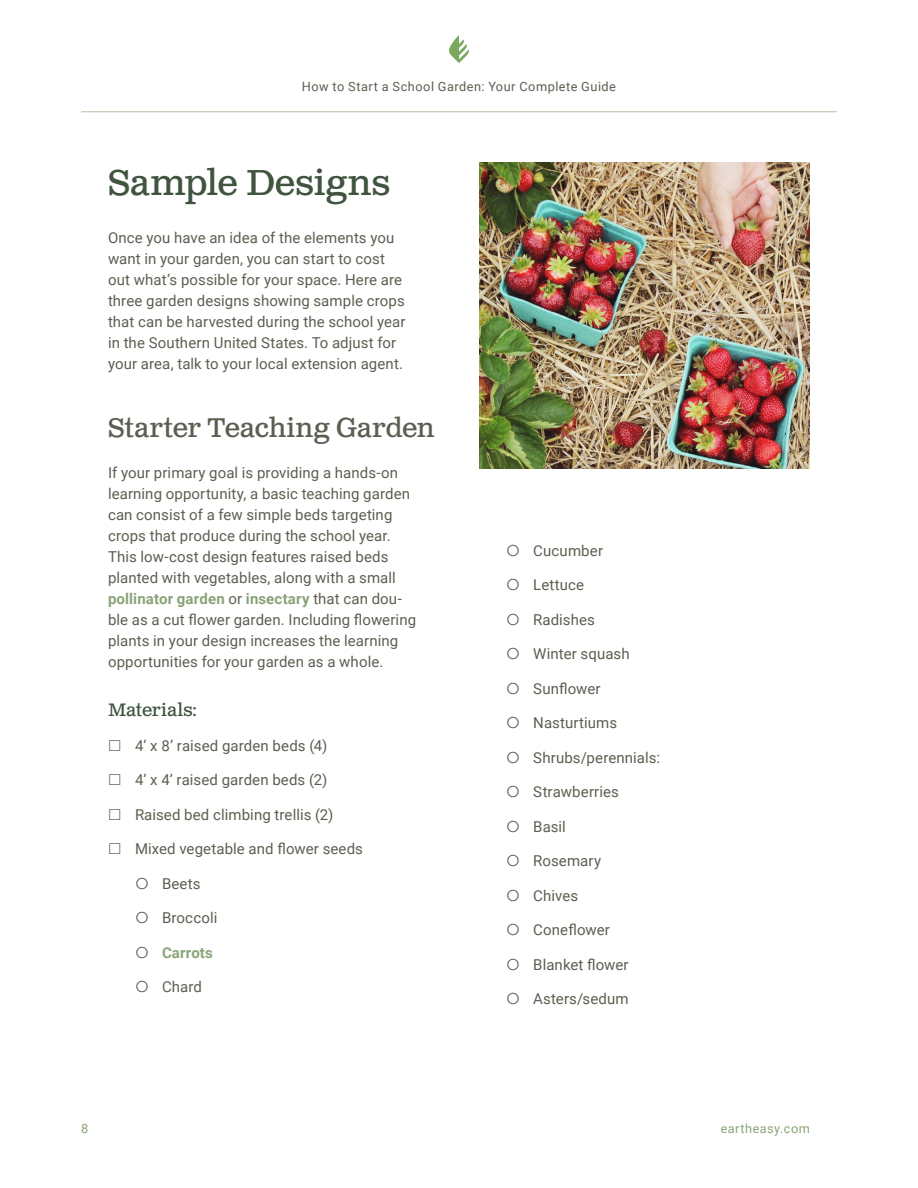
<style>
.page{position:relative;width:918px;height:1188px;background:#fff}
.page>*{position:absolute;margin:0;border:0;box-sizing:border-box;transform-origin:0 0}
.t1{font:36px "Clarendon Text Pro";letter-spacing:-.005em;color:#405440}
.t2{font:27px "Clarendon Text Pro";letter-spacing:-.005em;color:#5f5d51}
.t3{font:18px "Clarendon Text Pro";letter-spacing:-.005em;color:#405440}
.t4{font:15px/21px "Roboto";letter-spacing:.005em;color:#5f5d51}
.t5{font:700 15px "Roboto";letter-spacing:.01em;color:#8aa479}
.t6{font:12.75px "Roboto";letter-spacing:.04em;color:#5f5d51}
.t7{font:12.75px "Roboto";letter-spacing:.035em;color:#8aa479}
.s1{font-weight:700;color:#8aa479}
</style>
<div class="page">
<hr style="left:81px;top:111px;width:756px;height:1px;background:#b9c8af">
<svg style="left:449px;top:35px;width:20px;height:28px"></svg>
<img style="left:479px;top:162px;width:331px;height:307px">
<p class="t6" style="left:302px;top:77px;width:316px">How to Start a School Garden: Your Complete Guide</p>
<h1 class="t1" style="left:108px;top:161px;width:284px">Sample Designs</h1>
<p class="t4" style="left:108px;top:227px;width:299px">Once you have an idea of the elements you want in your garden, you can start to cost out what’s possible for your space. Here are three garden designs showing sample crops that can be harvested during the school year in the Southern United States. To adjust for your area, talk to your local extension agent.</p>
<h2 class="t2" style="left:108px;top:411px;width:328px">Starter Teaching Garden</h2>
<p class="t4" style="left:108px;top:462px;width:310px">If your primary goal is providing a hands-on learning opportunity, a basic teaching garden can consist of a few simple beds targeting crops that produce during the school year.<br>This low-cost design features raised beds planted with vegetables, along with a small <span class="s1">pollinator garden</span> or <span class="s1">insectary</span> that can dou&shy;ble as a cut flower garden. Including flowering plants in your design increases the learning opportunities for your garden as a whole.</p>
<p class="t3" style="left:108px;top:699px;width:91px">Materials:</p>
<p class="t4" style="left:135px;top:735px;width:194px">4’ x 8’ raised garden beds (4)</p>
<p class="t4" style="left:135px;top:769px;width:194px">4’ x 4’ raised garden beds (2)</p>
<p class="t4" style="left:135px;top:804px;width:200px">Raised bed climbing trellis (2)</p>
<p class="t4" style="left:135px;top:838px;width:229px">Mixed vegetable and flower seeds</p>
<p class="t4" style="left:162px;top:873px;width:40px">Beets</p>
<p class="t4" style="left:162px;top:907px;width:57px">Broccoli</p>
<p class="t5" style="left:162px;top:942px;width:52px">Carrots</p>
<p class="t4" style="left:162px;top:976px;width:42px">Chard</p>
<p class="t4" style="left:533px;top:539px;width:71px">Cucumber</p>
<p class="t4" style="left:533px;top:574px;width:52px">Lettuce</p>
<p class="t4" style="left:533px;top:608px;width:63px">Radishes</p>
<p class="t4" style="left:533px;top:643px;width:98px">Winter squash</p>
<p class="t4" style="left:533px;top:677px;width:69px">Sunflower</p>
<p class="t4" style="left:533px;top:712px;width:85px">Nasturtiums</p>
<p class="t4" style="left:533px;top:746px;width:128px">Shrubs/perennials:</p>
<p class="t4" style="left:533px;top:781px;width:87px">Strawberries</p>
<p class="t4" style="left:533px;top:815px;width:34px">Basil</p>
<p class="t4" style="left:533px;top:850px;width:70px">Rosemary</p>
<p class="t4" style="left:533px;top:884px;width:46px">Chives</p>
<p class="t4" style="left:533px;top:919px;width:78px">Coneflower</p>
<p class="t4" style="left:533px;top:953px;width:97px">Blanket flower</p>
<p class="t4" style="left:533px;top:988px;width:97px">Asters/sedum</p>
<p class="t7" style="left:81px;top:1120px;width:9px">8</p>
<p class="t7" style="left:721px;top:1120px;width:91px">eartheasy.com</p>
</div>
